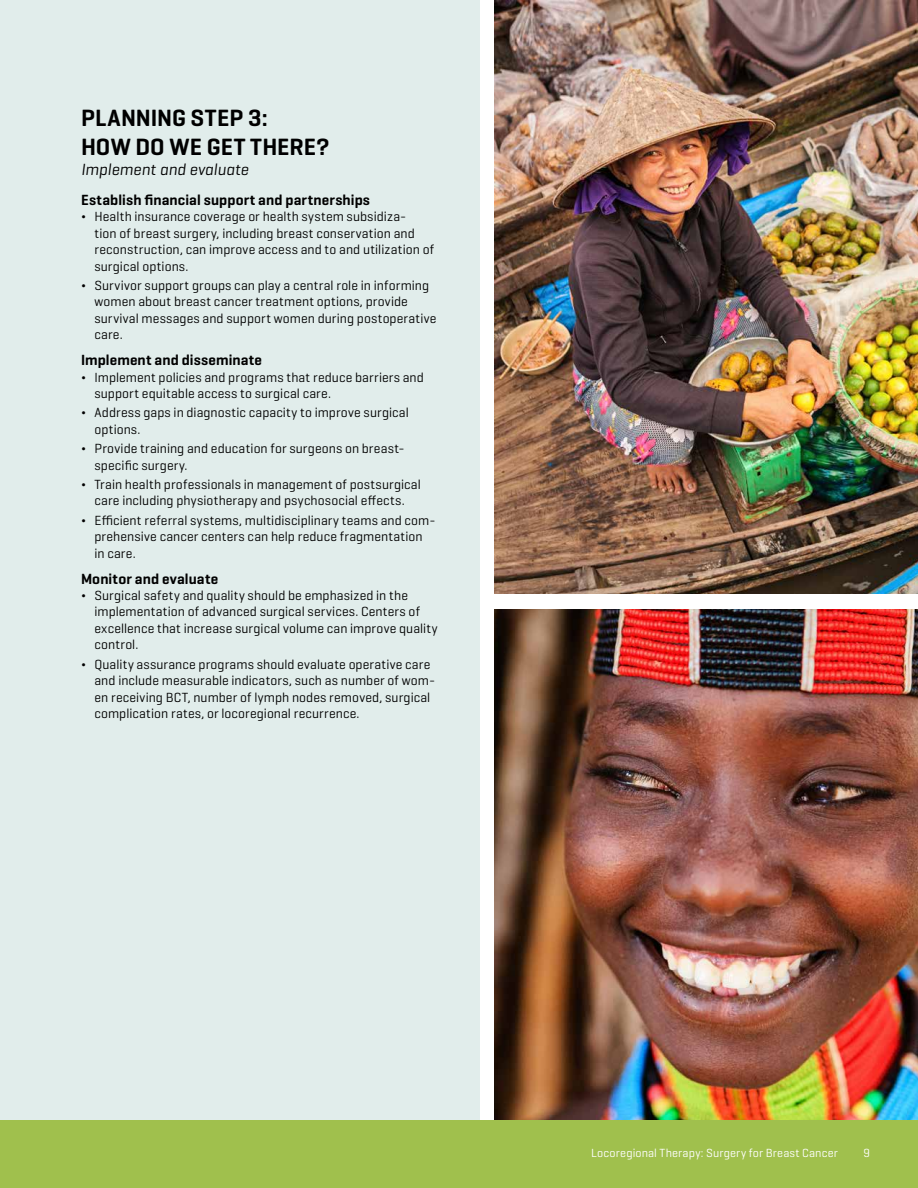
<style>
.page{position:relative;width:918px;height:1188px;background:#fff}
.page>*{position:absolute;margin:0;border:0;box-sizing:border-box;transform-origin:0 0}
.t1{font:600 24px/28.8px "Geogrotesque";color:#000}
.t2{font:italic 16.5px "Geogrotesque";letter-spacing:.005em;color:#000}
.t3{font:600 15px "Geogrotesque";letter-spacing:.01em;color:#000}
.t4{font:13.5px/16.5px "Geogrotesque";letter-spacing:.005em;color:#000}
.t5{font:12px "Geogrotesque";letter-spacing:.015em;color:#fff}
</style>
<div class="page">
<div style="left:0;top:0;width:479px;height:1188px;background:#e1edeb"></div>
<img style="left:494px;top:0;width:424px;height:594px">
<img style="left:494px;top:609px;width:424px;height:511px">
<div style="left:0;top:1120px;width:918px;height:68px;background:#a0c04d"></div>
<h1 class="t1" style="left:81px;top:103px;width:250px">PLANNING STEP 3:<br>HOW DO WE GET THERE?</h1>
<p class="t2" style="left:81px;top:159px;width:169px">Implement and evaluate</p>
<p class="t3" style="left:81px;top:190px;width:291px">Establish financial support and partnerships</p>
<p class="t4" style="left:95px;top:208px;width:341px;text-indent:-14px">¬ Health insurance coverage or health system subsidiza-<br>tion of breast surgery, including breast conservation and reconstruction, can improve access and to and utilization of surgical options.</p>
<p class="t4" style="left:95px;top:277px;width:344px;text-indent:-14px">¬ Survivor support groups can play a central role in informing women about breast cancer treatment options, provide survival messages and support women during postoperative care.</p>
<p class="t3" style="left:81px;top:351px;width:183px">Implement and disseminate</p>
<p class="t4" style="left:94px;top:368px;width:331px;text-indent:-14px">¬ Implement policies and programs that reduce barriers and support equitable access to surgical care.</p>
<p class="t4" style="left:94px;top:404px;width:316px;text-indent:-14px">¬ Address gaps in diagnostic capacity to improve surgical options.</p>
<p class="t4" style="left:95px;top:440px;width:312px;text-indent:-14px">¬ Provide training and education for surgeons on breast&shy;specific surgery.</p>
<p class="t4" style="left:81px;top:476px;width:341px;text-align:center">¬ Train health professionals in management of postsurgical care including physiotherapy and psychosocial effects.</p>
<p class="t4" style="left:95px;top:511px;width:343px;text-indent:-14px">¬ Efficient referral systems, multidisciplinary teams and com&shy;prehensive cancer centers can help reduce fragmentation in care.</p>
<p class="t3" style="left:81px;top:569px;width:139px">Monitor and evaluate</p>
<p class="t4" style="left:94px;top:587px;width:345px;text-indent:-14px">¬ Surgical safety and quality should be emphasized in the implementation of advanced surgical services. Centers of excellence that increase surgical volume can improve quality control.</p>
<p class="t4" style="left:94px;top:655px;width:342px;text-indent:-14px">¬ Quality assurance programs should evaluate operative care and include measurable indicators, such as number of wom&shy;en receiving BCT, number of lymph nodes removed, surgical complication rates, or locoregional recurrence.</p>
<p class="t5" style="left:591px;top:1145px;width:248px">Locoregional Therapy: Surgery for Breast Cancer</p>
<p class="t5" style="left:863px;top:1145px;width:8px">9</p>
</div>
